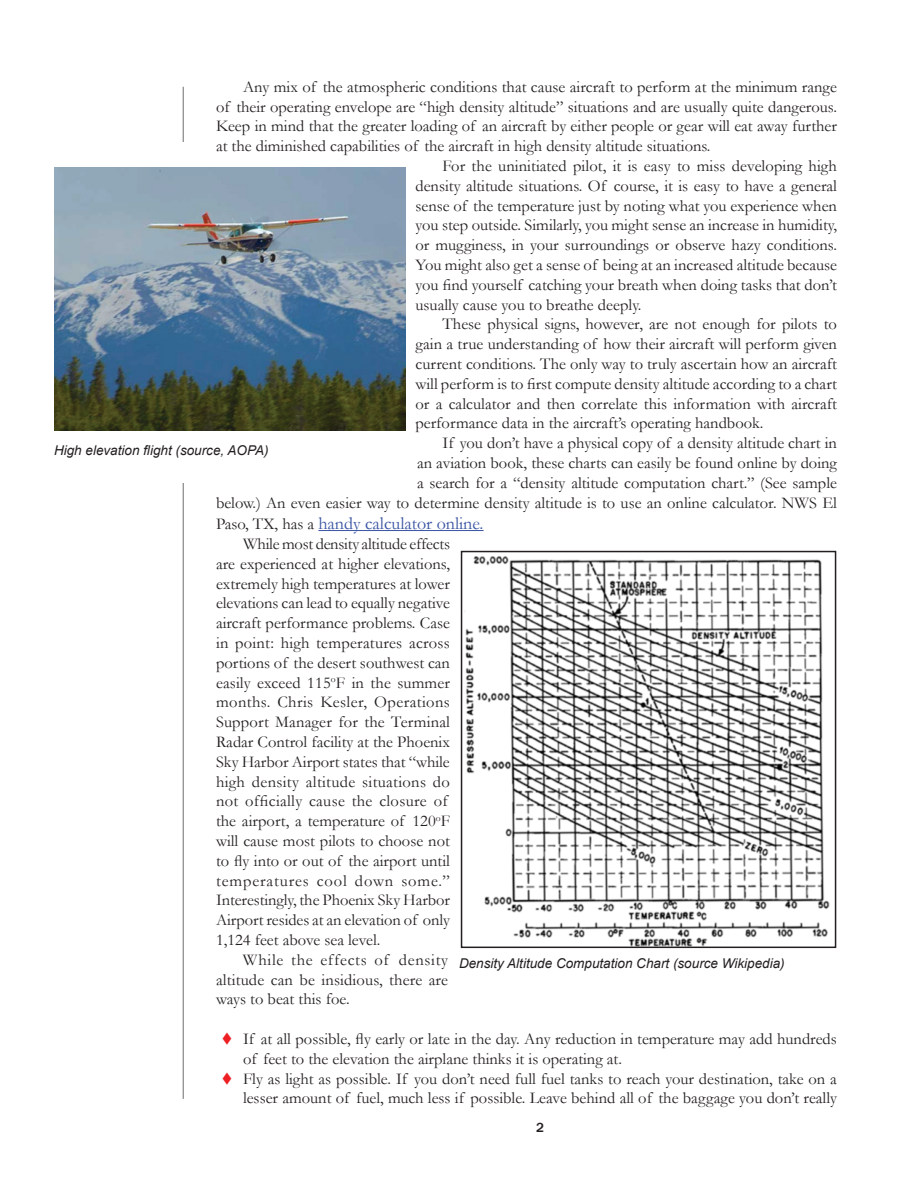
<style>
.page{position:relative;width:918px;height:1188px;background:#fff}
.page>*{position:absolute;margin:0;border:0;box-sizing:border-box;transform-origin:0 0}
.t1{font:18px "Garamond";color:#3853a3}
.t2{font:16.5px/19.8px "Garamond";color:#231f20}
.t3{font:italic 13.5px "Arial";color:#231f20}
.t4{font:500 13.5px "Franklin Gothic";color:#231f20}
.s1{font-size:16.5px;color:#231f20}
</style>
<div class="page">
<hr style="left:183px;top:87px;width:1px;height:1012px;background:#6c6d70">
<div style="left:163px;top:142px;width:48px;height:340px;background:#fff"></div>
<hr style="left:318px;top:530px;width:166px;height:1px;background:#3853a3">
<img style="left:54px;top:167px;width:352px;height:264px">
<img style="left:464px;top:556px;width:366px;height:389px">
<div style="left:461px;top:551px;width:375px;height:397px;border:2px solid #231f20"></div>
<p class="t2" style="left:243px;top:76px;width:596px">Any mix of the atmospheric conditions that cause aircraft to perform at the minimum range</p>
<p class="t2" style="left:216px;top:96px;width:622px">of their operating envelope are “high density altitude” situations and are usually quite dangerous.</p>
<p class="t2" style="left:216px;top:116px;width:622px">Keep in mind that the greater loading of an aircraft by either people or gear will eat away further</p>
<p class="t2" style="left:216px;top:136px;width:496px">at the diminished capabilities of the aircraft in high density altitude situations.</p>
<p class="t2" style="left:443px;top:155px;width:396px">For the uninitiated pilot, it is easy to miss developing high</p>
<p class="t2" style="left:416px;top:175px;width:423px">density altitude situations. Of course, it is easy to have a general</p>
<p class="t2" style="left:416px;top:195px;width:423px">sense of the temperature just by noting what you experience when</p>
<p class="t2" style="left:416px;top:215px;width:423px">you step outside. Similarly, you might sense an increase in humidity,</p>
<p class="t2" style="left:416px;top:235px;width:423px">or mugginess, in your surroundings or observe hazy conditions.</p>
<p class="t2" style="left:416px;top:254px;width:423px">You might also get a sense of being at an increased altitude because</p>
<p class="t2" style="left:416px;top:274px;width:423px">you find yourself catching your breath when doing tasks that don’t</p>
<p class="t2" style="left:416px;top:294px;width:228px">usually cause you to breathe deeply.</p>
<p class="t2" style="left:443px;top:314px;width:396px">These physical signs, however, are not enough for pilots to</p>
<p class="t2" style="left:416px;top:334px;width:423px">gain a true understanding of how their aircraft will perform given</p>
<p class="t2" style="left:416px;top:353px;width:423px">current conditions. The only way to truly ascertain how an aircraft</p>
<p class="t2" style="left:416px;top:373px;width:423px">will perform is to first compute density altitude according to a chart</p>
<p class="t2" style="left:416px;top:393px;width:423px">or a calculator and then correlate this information with aircraft</p>
<p class="t2" style="left:416px;top:413px;width:350px">performance data in the aircraft’s operating handbook.</p>
<p class="t2" style="left:443px;top:433px;width:396px">If you don’t have a physical copy of a density altitude chart in</p>
<p class="t2" style="left:417px;top:452px;width:421px">an aviation book, these charts can easily be found online by doing</p>
<p class="t2" style="left:417px;top:472px;width:421px">a search for a “density altitude computation chart.” (See sample</p>
<p class="t2" style="left:216px;top:492px;width:622px">below.) An even easier way to determine density altitude is to use an online calculator. NWS El</p>
<p class="t1" style="left:216px;top:511px;width:269px"><span class="s1">Paso, TX, has a</span> handy calculator online.</p>
<p class="t2" style="left:216px;top:533px;width:236px;text-indent:27px">While most density altitude effects are experienced at higher elevations, extremely high temperatures at lower elevations can lead to equally negative aircraft performance problems. Case in point: high temperatures across portions of the desert southwest can easily exceed 115<sup>o</sup>F in the summer months. Chris Kesler, Operations Support Manager for the Terminal Radar Control facility at the Phoenix Sky Harbor Airport states that “while high density altitude situations do not officially cause the closure of the airport, a temperature of 120<sup>o</sup>F will cause most pilots to choose not to fly into or out of the airport until temperatures cool down some.” Interestingly, the Phoenix Sky Harbor Airport resides at an elevation of only 1,124 feet above sea level.</p>
<p class="t2" style="left:216px;top:949px;width:234px;text-align:justify;text-indent:27px">While the effects of density altitude can be insidious, there are ways to beat this foe.</p>
<p class="t2" style="left:243px;top:1028px;width:596px">If at all possible, fly early or late in the day. Any reduction in temperature may add hundreds of feet to the elevation the airplane thinks it is operating at.<br>Fly as light as possible. If you don’t need full fuel tanks to reach your destination, take on a lesser amount of fuel, much less if possible. Leave behind all of the baggage you don’t really</p>
<p class="t3" style="left:54px;top:442px;width:216px">High elevation flight (source, AOPA)</p>
<p class="t3" style="left:459px;top:955px;width:327px">Density Altitude Computation Chart (source Wikipedia)</p>
<p class="t4" style="left:536px;top:1119px;width:9px">2</p>
</div>
